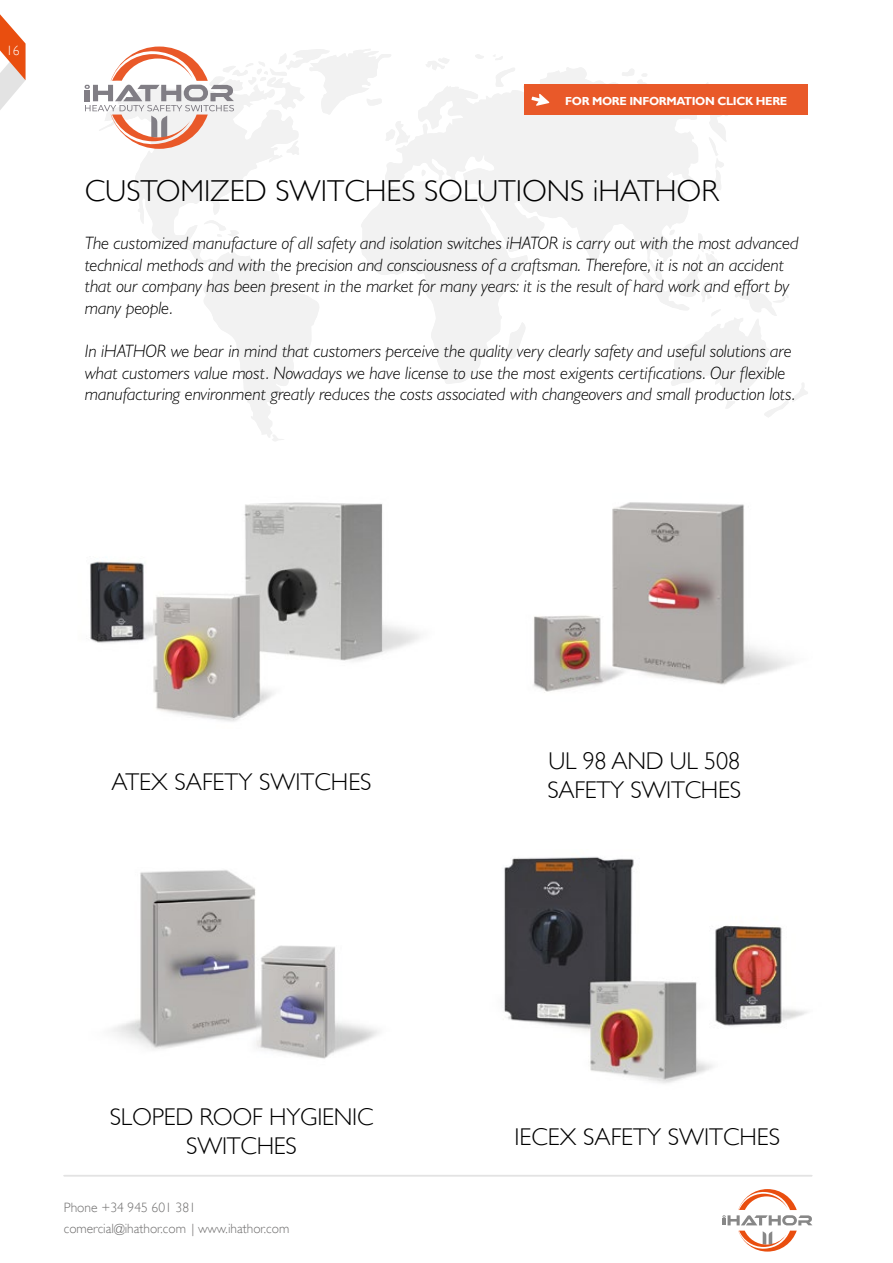
<style>
.page{position:relative;width:893px;height:1263px;background:#fff}
.page>*{position:absolute;margin:0;border:0;box-sizing:border-box;transform-origin:0 0}
.t1{font:300 30.3px "Gill Sans";color:#000}
.t2{font:300 24.15px/29.1px "Gill Sans";color:#000;text-align:center}
.t3{font:300 24.15px/29.1px "Gill Sans";letter-spacing:-.01em;color:#000}
.t4{font:italic 300 18px/21.6px "Gill Sans MT Pro";color:#000}
.t5{font:300 13.5px "Gill Sans";color:#706f6f}
.t6{font:300 13.5px "Gill Sans";color:#fff}
.t7{font:300 13.35px "Gill Sans";color:#706f6f}
.t8{font:700 11.7px "Gill Sans";letter-spacing:-.03em;color:#fff}
</style>
<div class="page">
<svg style="left:0;top:14px;width:26px;height:96px"></svg>
<hr style="left:64px;top:1175px;width:748px;height:1px;background:#e3e3e3">
<svg style="left:722px;top:1189px;width:90px;height:62px"></svg>
<img style="left:533px;top:502px;width:259px;height:191px">
<img style="left:90px;top:502px;width:330px;height:220px">
<svg style="left:361px;top:67px;width:381px;height:317px;fill:#f2f2f2"></svg>
<svg style="left:134px;top:155px;width:185px;height:283px"></svg>
<svg style="left:507px;top:322px;width:19px;height:38px"></svg>
<svg style="left:495px;top:68px;width:20px;height:19px"></svg>
<svg style="left:621px;top:68px;width:13px;height:8px"></svg>
<svg style="left:599px;top:260px;width:6px;height:11px"></svg>
<svg style="left:425px;top:58px;width:24px;height:12px"></svg>
<svg style="left:475px;top:54px;width:9px;height:5px"></svg>
<svg style="left:700px;top:137px;width:24px;height:60px"></svg>
<svg style="left:421px;top:170px;width:5px;height:6px"></svg>
<svg style="left:641px;top:73px;width:6px;height:4px"></svg>
<svg style="left:280px;top:286px;width:4px;height:4px"></svg>
<svg style="left:204px;top:220px;width:35px;height:17px"></svg>
<svg style="left:433px;top:180px;width:5px;height:3px"></svg>
<svg style="left:493px;top:55px;width:10px;height:5px"></svg>
<svg style="left:642px;top:229px;width:166px;height:188px"></svg>
<div style="left:525px;top:84px;width:283px;height:30px;background:#e95929"></div>
<svg style="left:531px;top:94px;width:18px;height:12px"></svg>
<img style="left:504px;top:857px;width:303px;height:227px">
<img style="left:112px;top:870px;width:267px;height:189px">
<svg style="left:85px;top:47px;width:325px;height:108px"></svg>
<p class="t6" style="left:6px;top:43px;width:15px">16</p>
<p class="t8" style="left:565px;top:94px;width:224px">FOR MORE INFORMATION CLICK HERE</p>
<h1 class="t1" style="left:85px;top:174px;width:635px">CUSTOMIZED SWITCHES SOLUTIONS iHATHOR</h1>
<p class="t4" style="left:85px;top:232px;width:715px">The customized manufacture of all safety and isolation switches iHATOR is carry out with the most advanced technical methods and with the precision and consciousness of a craftsman. Therefore, it is not an accident that our company has been present in the market for many years: it is the result of hard work and effort by many people.</p>
<p class="t4" style="left:85px;top:340px;width:712px">In iHATHOR we bear in mind that customers perceive the quality very clearly safety and useful solutions are what customers value most. Nowadays we have license to use the most exigents certifications. Our flexible manufacturing environment greatly reduces the costs associated with changeovers and small production lots.</p>
<h2 class="t2" style="left:112px;top:768px;width:261px">ATEX SAFETY SWITCHES</h2>
<h2 class="t2" style="left:110px;top:1102px;width:265px">SLOPED ROOF HYGIENIC<br>SWITCHES</h2>
<p class="t5" style="left:64px;top:1200px;width:134px">Phone +34 945 601 381</p>
<p class="t7" style="left:64px;top:1220px;width:227px">comercial@ihathor.com | www.ihathor.com</p>
<h2 class="t3" style="left:547px;top:746px;width:195px">UL 98 AND UL 508<br>SAFETY SWITCHES</h2>
<h2 class="t2" style="left:515px;top:1123px;width:267px">IECEX SAFETY SWITCHES</h2>
</div>
